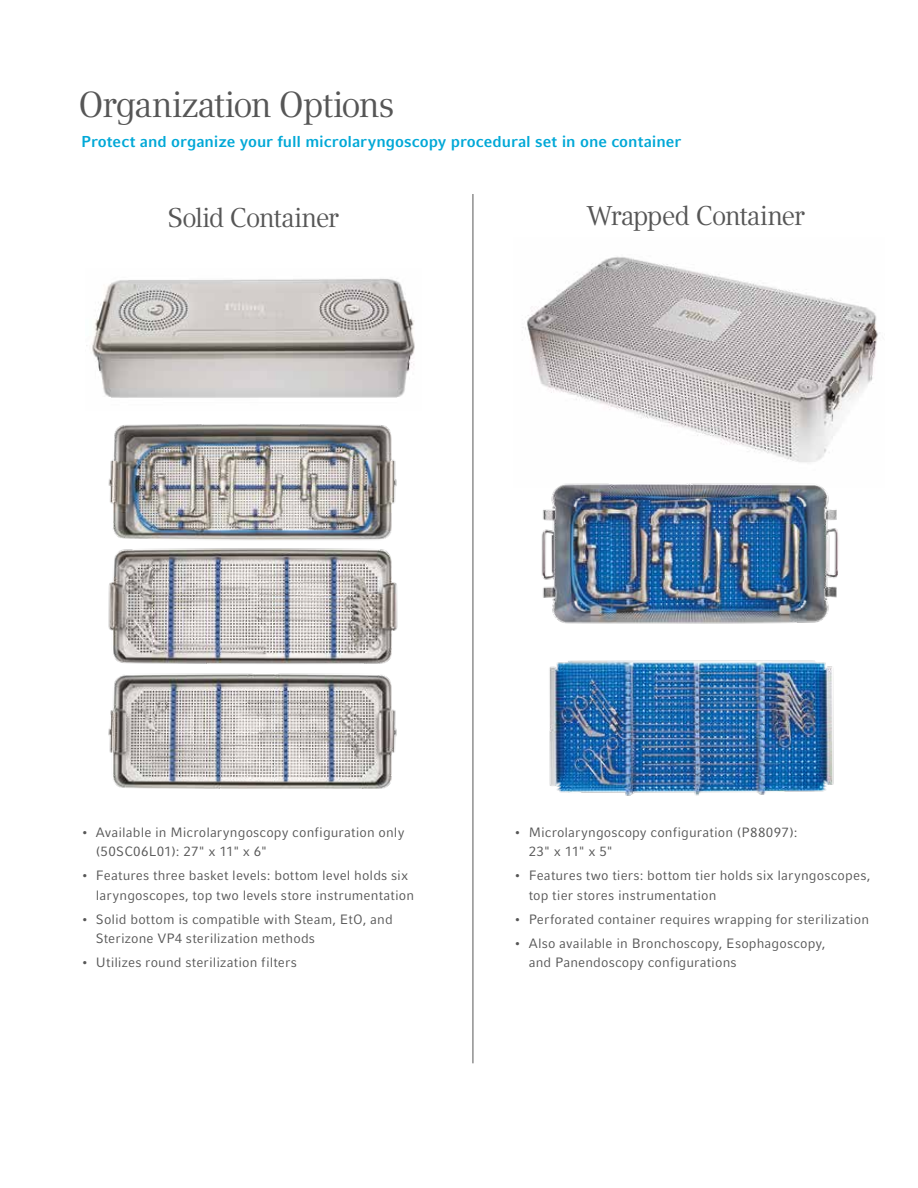
<style>
.page{position:relative;width:918px;height:1188px;background:#fff}
.page>*{position:absolute;margin:0;border:0;box-sizing:border-box;transform-origin:0 0}
.t1{font:36px "Compatil Text LT Pro";letter-spacing:-.03em;color:#565656}
.t2{font:27px "Compatil Text LT Pro";letter-spacing:-.045em;color:#565656}
.t3{font:700 15.75px "Compatil Fact LT Pro";color:#00a8d7}
.t4{font:13.5px/19.5px "Compatil Fact LT Pro";letter-spacing:.01em;color:#565656}
</style>
<div class="page">
<img style="left:86px;top:278px;width:329px;height:120px">
<img style="left:522px;top:256px;width:358px;height:206px">
<img style="left:541px;top:483px;width:298px;height:141px">
<img style="left:549px;top:660px;width:285px;height:136px">
<hr style="left:473px;top:194px;width:1px;height:869px;background:#565656">
<img style="left:108px;top:424px;width:289px;height:103px">
<img style="left:108px;top:527px;width:290px;height:262px">
<h1 class="t1" style="left:78px;top:83px;width:318px">Organization Options</h1>
<p class="t3" style="left:81px;top:132px;width:602px">Protect and organize your full microlaryngoscopy procedural set in one container</p>
<h2 class="t2" style="left:167px;top:202px;width:173px">Solid Container</h2>
<h2 class="t2" style="left:587px;top:200px;width:220px">Wrapped Container</h2>
<p class="t4" style="left:96px;top:822px;width:310px;text-indent:-15px">• Available in Microlaryngoscopy configuration only (50SC06L01): 27" x 11" x 6"</p>
<p class="t4" style="left:96px;top:866px;width:320px;text-indent:-15px">• Features three basket levels: bottom level holds six laryngoscopes, top two levels store instrumentation</p>
<p class="t4" style="left:96px;top:909px;width:298px;text-indent:-15px">• Solid bottom is compatible with Steam, EtO, and<br>Sterizone VP4 sterilization methods</p>
<p class="t4" style="left:81px;top:953px;width:217px">• Utilizes round sterilization filters</p>
<p class="t4" style="left:529px;top:822px;width:271px;text-indent:-15px">• Microlaryngoscopy configuration (P88097):<br>23" x 11" x 5"</p>
<p class="t4" style="left:529px;top:866px;width:343px;text-indent:-15px">• Features two tiers: bottom tier holds six laryngoscopes, top tier stores instrumentation</p>
<p class="t4" style="left:514px;top:909px;width:357px">• Perforated container requires wrapping for sterilization</p>
<p class="t4" style="left:529px;top:933px;width:298px;text-indent:-15px">• Also available in Bronchoscopy, Esophagoscopy, and Panendoscopy configurations</p>
</div>
